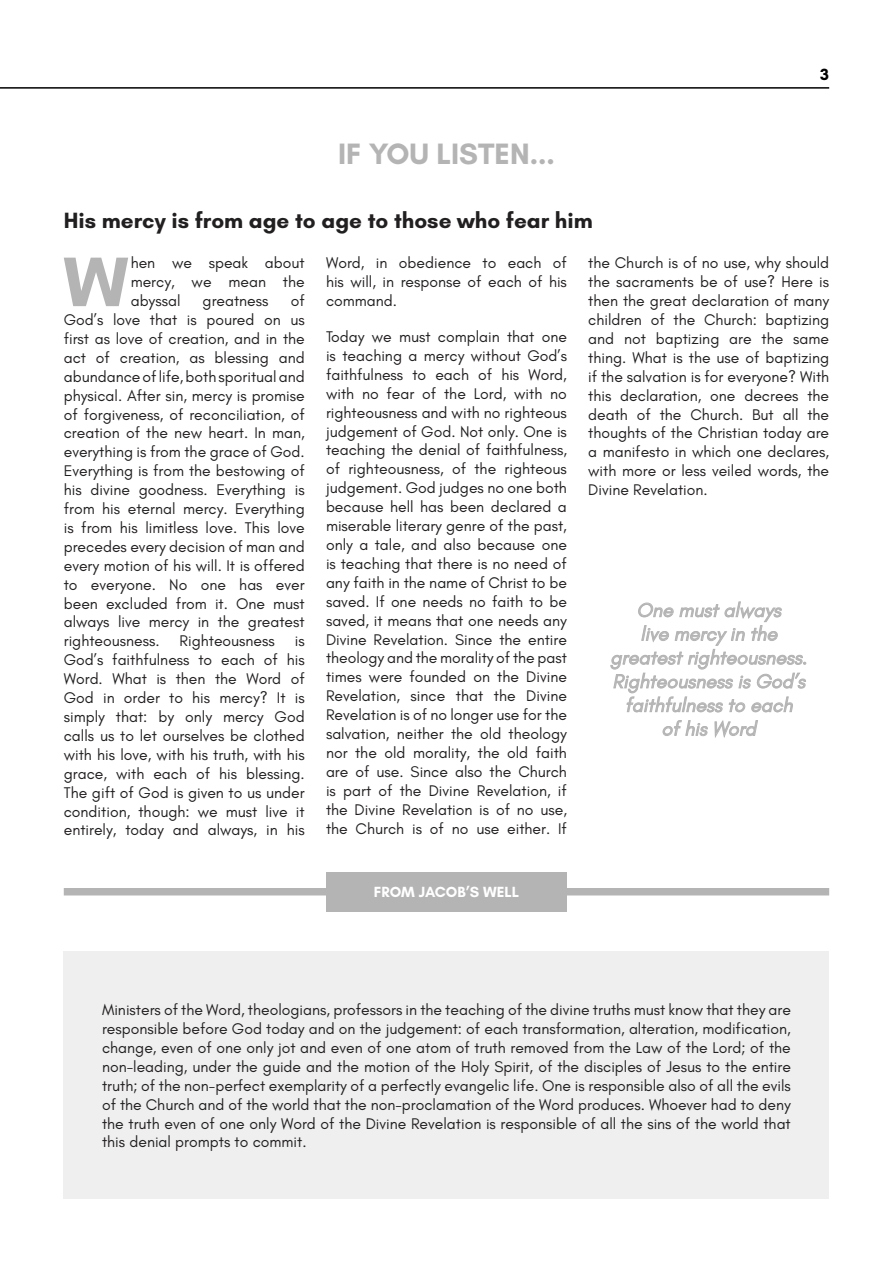
<style>
.page{position:relative;width:893px;height:1263px;background:#fff}
.page>*{position:absolute;margin:0;border:0;box-sizing:border-box;transform-origin:0 0}
.t1{font:700 71.4px "Glacial Indifference";color:#b4b4b4}
.t2{font:700 30px "Glacial Indifference";color:#b4b4b4}
.t3{font:700 22.5px "Glacial Indifference";color:#221f20}
.t4{font:italic 19.8px/23.7px "Glacial Indifference";color:#b4b4b4;text-align:center}
.t5{font:700 16.5px "Glacial Indifference";color:#000}
.t6{font:15.75px/18.9px "Glacial Indifference";color:#221f20;text-align:justify}
.t7{font:700 15px "Glacial Indifference";color:#fff}
</style>
<div class="page">
<hr style="left:0;top:87px;width:829px;height:2px;background:#000">
<div style="left:64px;top:951px;width:765px;height:248px;background:#efefef"></div>
<div style="left:64px;top:888px;width:765px;height:7px;background:#b4b4b4"></div>
<div style="left:326px;top:872px;width:241px;height:39px;background:#b4b4b4"></div>
<svg style="left:610px;top:601px;width:197px;height:137px"></svg>
<h2 class="t2" style="left:338px;top:135px;width:218px">IF YOU LISTEN...</h2>
<p class="t5" style="left:820px;top:65px;width:10px">3</p>
<h3 class="t3" style="left:64px;top:206px;width:530px">His mercy is from age to age to those who fear him</h3>
<h1 class="t1" style="left:63px;top:238px;width:67px">W</h1>
<p class="t6" style="left:131px;top:254px;width:176px">hen we speak about mercy, we mean the abyssal</p>
<p class="t6" style="left:326px;top:254px;width:242px">Word, in obedience to each of his will, in response of each of his command.</p>
<p class="t6" style="left:326px;top:328px;width:242px">Today we must complain that one is teaching a mercy without God’s faithfulness to each of his Word, with no fear of the Lord, with no righteousness and with no righteous judgement of God. Not only. One is teaching the denial of faithfulness, of righteousness, of the righteous judgement. God judges no one both because hell has been declared a miserable literary genre of the past, only a tale, and also because one is teaching that there is no need of any faith in the name of Christ to be saved. If one needs no faith to be saved, it means that one needs any Divine Revelation. Since the entire theology and the morality of the past times were founded on the Divine Revelation, since that the Divine Revelation is of no longer use for the salvation, neither the old theology nor the old morality, the old faith are of use. Since also the Church is part of the Divine Revelation, if the Divine Revelation is of no use, the Church is of no use either. If</p>
<p class="t6" style="left:588px;top:254px;width:242px">the Church is of no use, why should the sacraments be of use? Here is then the great declaration of many children of the Church: baptizing and not baptizing are the same thing. What is the use of baptizing if the salvation is for everyone? With this declaration, one decrees the death of the Church. But all the thoughts of the Christian today are a manifesto in which one declares, with more or less veiled words, the Divine Revelation.</p>
<p class="t6" style="left:64px;top:292px;width:242px;text-indent:227px">of God’s love that is poured on us first as love of creation, and in the act of creation, as blessing and abundance of life, both sporitual and physical. After sin, mercy is promise of forgiveness, of reconciliation, of creation of the new heart. In man, everything is from the grace of God.<br>Everything is from the bestowing of his divine goodness. Everything is from his eternal mercy. Everything is from his limitless love. This love precedes every decision of man and every motion of his will. It is offered to everyone. No one has ever been excluded from it. One must always live mercy in the greatest righteousness.</p>
<p class="t6" style="left:203px;top:292px;width:67px">greatness</p>
<p class="t4" style="left:610px;top:598px;width:199px">One must always<br>live mercy in the greatest righteousness.<br>Righteousness is God’s faithfulness to each<br>of his Word</p>
<p class="t6" style="left:180px;top:632px;width:97px">Righteousness</p>
<p class="t6" style="left:64px;top:632px;width:242px;text-indent:231px">is God’s faithfulness to each of his Word. What is then the Word of God in order to his mercy? It is simply that: by only mercy God calls us to let ourselves be clothed with his love, with his truth, with his grace, with each of his blessing.<br>The gift of God is given to us under condition, though: we must live it entirely, today and always, in his</p>
<p class="t7" style="left:374px;top:883px;width:147px">FROM JACOB’S WELL</p>
<p class="t6" style="left:102px;top:1000px;width:690px">Ministers of the Word, theologians, professors in the teaching of the divine truths must know that they are responsible before God today and on the judgement: of each transformation, alteration, modification, change, even of one only jot and even of one atom of truth removed from the Law of the Lord; of the non-leading, under the guide and the motion of the Holy Spirit, of the disciples of Jesus to the entire truth; of the non-perfect exemplarity of a perfectly evangelic life. One is responsible also of all the evils of the Church and of the world that the non-proclamation of the Word produces. Whoever had to deny the truth even of one only Word of the Divine Revelation is responsible of all the sins of the world that this denial prompts to commit.</p>
</div>
